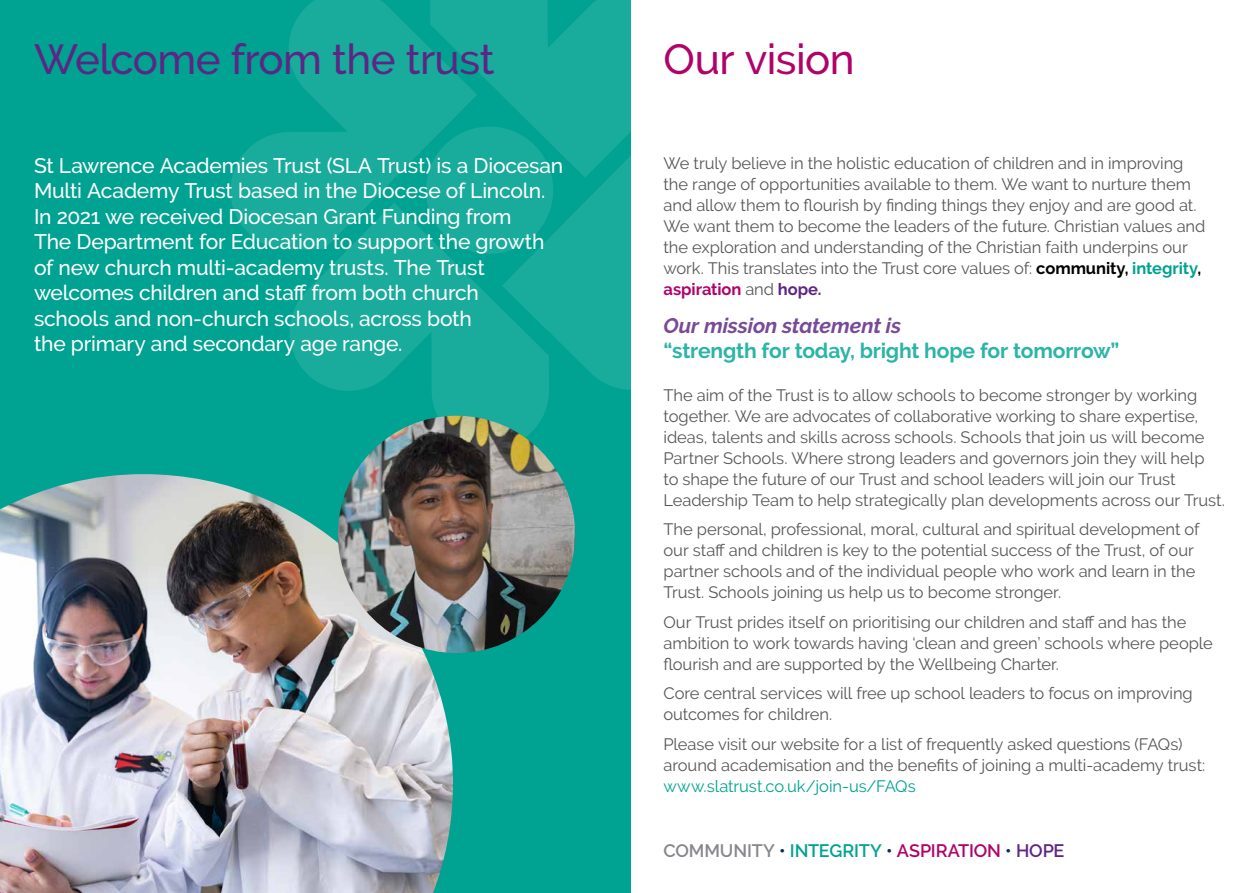
<style>
.page{position:relative;width:1259px;height:893px;background:#fff}
.page>*{position:absolute;margin:0;border:0;box-sizing:border-box;transform-origin:0 0}
.t1{font:500 42px "Raleway";letter-spacing:-.015em;color:#5c2684}
.t2{font:500 42px "Raleway";letter-spacing:-.015em;color:#b0036a}
.t3{font:500 21px/25.5px "Raleway";letter-spacing:-.01em;color:#fff}
.t4{font:700 21px "Raleway";letter-spacing:-.01em;color:#2bb4a7}
.t5{font:italic 700 21px "Raleway";letter-spacing:-.005em;color:#784a97}
.t6{font:600 18px "Raleway";letter-spacing:-.005em;color:#b0036a}
.t7{font:16.5px/21px "Raleway";letter-spacing:-.005em;color:#575756}
.t8{font:16.5px "Raleway";letter-spacing:-.005em;color:#00a291}
.s1{font-weight:700;color:#000}
.s2{font-weight:700;color:#00a291}
.s3{font-weight:700;color:#b0036a}
.s4{font-weight:700;color:#5c2684}
.s5{color:#86888c}
.s6{color:#002e5a}
.s7{color:#00a291}
.s8{color:#5c2684}
</style>
<div class="page">
<div style="left:0;top:0;width:630px;height:893px;background:#00a291"></div>
<svg style="left:549px;top:178px;width:82px;height:218px;fill:#19ab9b"></svg>
<svg style="left:230px;top:0;width:200px;height:249px;fill:#19ab9b"></svg>
<svg style="left:430px;top:0;width:201px;height:178px;fill:#19ab9b"></svg>
<svg style="left:284px;top:203px;width:265px;height:246px;fill:#19ab9b"></svg>
<div style="left:426px;top:126px;width:127px;height:128px;background:#19ab9b;border-radius:50%"></div>
<img style="left:0;top:474px;width:453px;height:419px">
<img style="left:338px;top:416px;width:237px;height:237px;border-radius:119px">
<h1 class="t1" style="left:34px;top:34px;width:462px">Welcome from the trust</h1>
<h1 class="t2" style="left:663px;top:34px;width:193px">Our vision</h1>
<p class="t3" style="left:34px;top:153px;width:531px">St Lawrence Academies Trust (SLA Trust) is a Diocesan Multi Academy Trust based in the Diocese of Lincoln.<br>In 2021 we received Diocesan Grant Funding from<br>The Department for Education to support the growth of new church multi-academy trusts. The Trust welcomes children and staff from both church<br>schools and non-church schools, across both<br>the primary and secondary age range.</p>
<p class="t7" style="left:663px;top:152px;width:543px">We truly believe in the holistic education of children and in improving the range of opportunities available to them. We want to nurture them and allow them to flourish by finding things they enjoy and are good at.<br>We want them to become the leaders of the future. Christian values and the exploration and understanding of the Christian faith underpins our work. This translates into the Trust core values of: <span class="s1">community,</span> <span class="s2">integrity</span><span class="s1">, </span><span class="s3">aspiration</span> and <span class="s4">hope.</span></p>
<p class="t5" style="left:663px;top:313px;width:239px">Our mission statement is</p>
<p class="t4" style="left:663px;top:339px;width:457px">“strength for today, bright hope for tomorrow”</p>
<p class="t7" style="left:663px;top:384px;width:563px">The aim of the Trust is to allow schools to become stronger by working together. We are advocates of collaborative working to share expertise, ideas, talents and skills across schools. Schools that join us will become Partner Schools. Where strong leaders and governors join they will help<br>to shape the future of our Trust and school leaders will join our Trust Leadership Team to help strategically plan developments across our Trust.</p>
<p class="t7" style="left:663px;top:519px;width:537px">The personal, professional, moral, cultural and spiritual development of our staff and children is key to the potential success of the Trust, of our partner schools and of the individual people who work and learn in the Trust. Schools joining us help us to become stronger.</p>
<p class="t7" style="left:663px;top:611px;width:551px">Our Trust prides itself on prioritising our children and staff and has the ambition to work towards having ‘clean and green’ schools where people flourish and are supported by the Wellbeing Charter.</p>
<p class="t7" style="left:663px;top:683px;width:531px">Core central services will free up school leaders to focus on improving outcomes for children.</p>
<p class="t7" style="left:663px;top:733px;width:543px">Please visit our website for a list of frequently asked questions (FAQs) around academisation and the benefits of joining a multi-academy trust:</p>
<p class="t8" style="left:663px;top:776px;width:254px">www.slatrust.co.uk/join-us/FAQs</p>
<p class="t6" style="left:663px;top:841px;width:402px"><span class="s5">COMMUNITY</span> <span class="s6">•</span> <span class="s7">INTEGRITY</span> <span class="s6">•</span> ASPIRATION <span class="s6">•</span> <span class="s8">HOPE</span></p>
</div>
